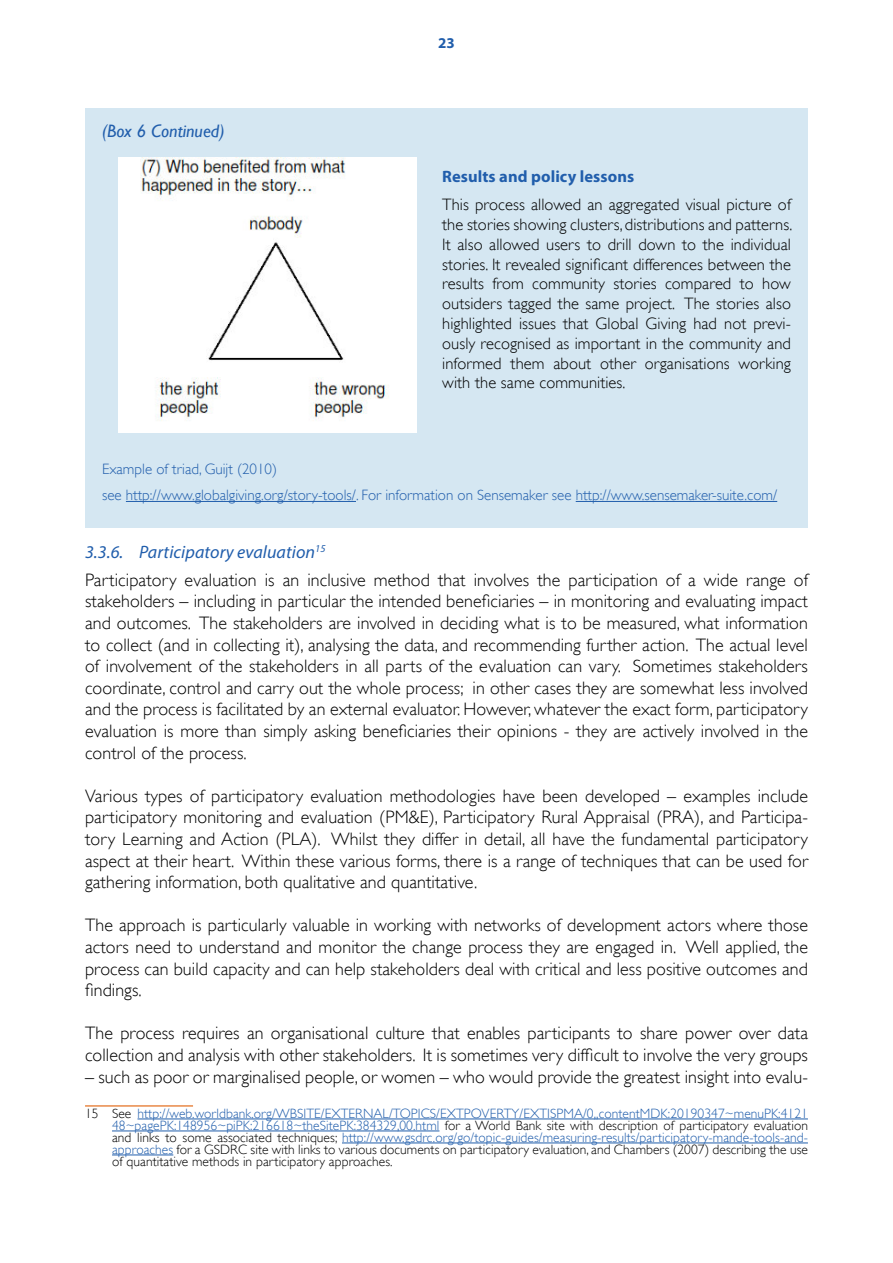
<style>
.page{position:relative;width:893px;height:1263px;background:#fff}
.page>*{position:absolute;margin:0;border:0;box-sizing:border-box;transform-origin:0 0}
.t1{font:300 18px/21.6px "Gill Sans";letter-spacing:.005em;color:#000;text-align:justify}
.t2{font:italic 18px "Myriad Pro";letter-spacing:.005em;color:#215eac}
.t3{font:italic 18px "Gill Sans";color:#215eac}
.t4{font:300 16.5px/19.8px "Gill Sans";letter-spacing:.005em;color:#000;text-align:justify}
.t5{font:700 16.5px "Myriad Pro";letter-spacing:.005em;color:#215eac}
.t6{font:300 15px/26.5px "Gill Sans";color:#215eac}
.t7{font:700 15px "Myriad Pro";color:#215eac}
.t8{font:300 13.5px/12px "Gill Sans";letter-spacing:.005em;color:#215eac;text-align:justify}
.s1{color:#000}
</style>
<div class="page">
<hr style="left:85px;top:1105px;width:108px;height:2px;background:#e88948">
<hr style="left:137px;top:1118px;width:671px;height:1px;background:#215eac">
<hr style="left:112px;top:1130px;width:327px;height:1px;background:#215eac">
<hr style="left:342px;top:1142px;width:466px;height:1px;background:#215eac">
<hr style="left:112px;top:1154px;width:61px;height:1px;background:#215eac">
<div style="left:85px;top:108px;width:723px;height:419px;background:#d5e7f2"></div>
<hr style="left:126px;top:501px;width:230px;height:1px;background:#215eac">
<hr style="left:576px;top:501px;width:201px;height:1px;background:#215eac">
<img style="left:118px;top:157px;width:298px;height:275px">
<p class="t3" style="left:102px;top:121px;width:124px">(Box 6 Continued)</p>
<p class="t7" style="left:438px;top:33px;width:18px">23</p>
<p class="t5" style="left:442px;top:166px;width:194px">Results and policy lessons</p>
<p class="t4" style="left:442px;top:195px;width:352px">This process allowed an aggregated visual picture of the stories showing clusters, distributions and patterns.<br>It also allowed users to drill down to the individual stories. It revealed significant differences between the results from community stories compared to how outsiders tagged the same project. The stories also highlighted issues that Global Giving had not previ&shy;ously recognised as important in the community and informed them about other organisations working with the same communities.</p>
<p class="t6" style="left:102px;top:455px;width:677px">Example of triad, Guijt (2010)<br>see http://www.globalgiving.org/story-tools/. For information on Sensemaker see http://www.sensemaker-suite.com/</p>
<p class="t2" style="left:85px;top:541px;width:242px">3.3.6. Participatory evaluation<sup>15</sup></p>
<p class="t1" style="left:85px;top:569px;width:724px">Participatory evaluation is an inclusive method that involves the participation of a wide range of stakeholders – including in particular the intended beneficiaries – in monitoring and evaluating impact and outcomes. The stakeholders are involved in deciding what is to be measured, what information to collect (and in collecting it), analysing the data, and recommending further action. The actual level of involvement of the stakeholders in all parts of the evaluation can vary. Sometimes stakeholders coordinate, control and carry out the whole process; in other cases they are somewhat less involved and the process is facilitated by an external evaluator. However, whatever the exact form, participatory evaluation is more than simply asking beneficiaries their opinions - they are actively involved in the control of the process.</p>
<p class="t1" style="left:85px;top:785px;width:724px">Various types of participatory evaluation methodologies have been developed – examples include participatory monitoring and evaluation (PM&amp;E), Participatory Rural Appraisal (PRA), and Participa&shy;tory Learning and Action (PLA). Whilst they differ in detail, all have the fundamental participatory aspect at their heart. Within these various forms, there is a range of techniques that can be used for gathering information, both qualitative and quantitative.</p>
<p class="t1" style="left:85px;top:914px;width:724px">The approach is particularly valuable in working with networks of development actors where those actors need to understand and monitor the change process they are engaged in. Well applied, the process can build capacity and can help stakeholders deal with critical and less positive outcomes and findings.</p>
<p class="t1" style="left:85px;top:1022px;width:724px">The process requires an organisational culture that enables participants to share power over data collection and analysis with other stakeholders. It is sometimes very difficult to involve the very groups</p>
<p class="t1" style="left:85px;top:1066px;width:724px">– such as poor or marginalised people, or women – who would provide the greatest insight into evalu-</p>
<p class="t8" style="left:112px;top:1107px;width:697px;text-indent:-27px"><span class="s1">15 See</span> http://web.worldbank.org/WBSITE/EXTERNAL/TOPICS/EXTPOVERTY/EXTISPMA/0,,contentMDK:20190347~menuPK:4121<br>48~pagePK:148956~piPK:216618~theSitePK:384329,00.html <span class="s1">for a World Bank site with description of participatory evaluation and links to some associated techniques;</span> http://www.gsdrc.org/go/topic-guides/measuring-results/participatory-mande-tools-and&shy;approaches <span class="s1">for a GSDRC site with links to various documents on participatory evaluation, and Chambers (2007) describing the use of quantitative methods in participatory approaches.</span></p>
</div>
